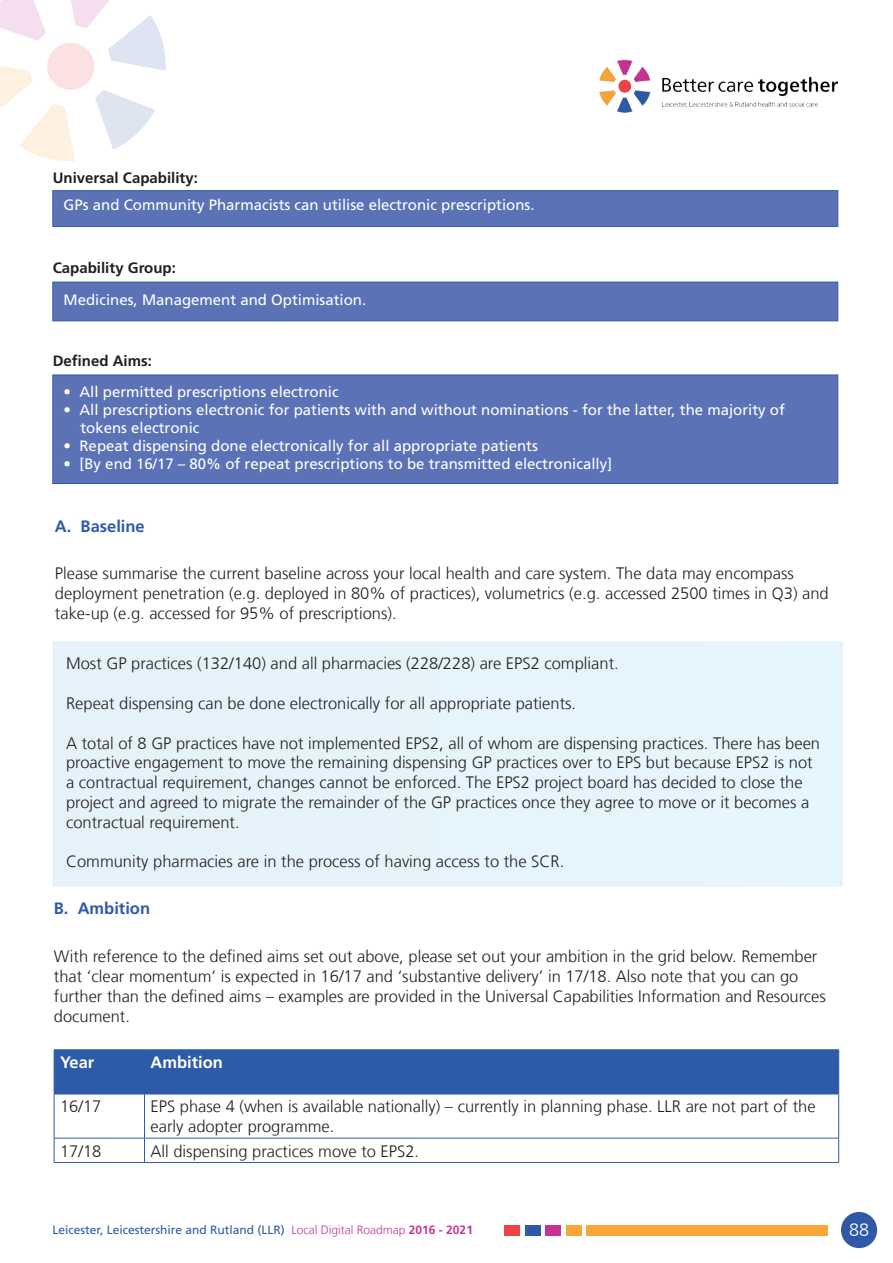
<style>
.page{position:relative;width:893px;height:1263px;background:#fff}
.page>*{position:absolute;margin:0;border:0;box-sizing:border-box;transform-origin:0 0}
.t1{font:300 18px "Frutiger LT Com";color:#fff}
.t2{font:300 16.5px/19.8px "Frutiger LT Com";color:#231f20}
.t3{font:700 16.5px "Frutiger LT Com";color:#2f59a8}
.t4{font:700 16.5px "Frutiger LT Com";color:#fff}
.t5{font:15px/18px "Frutiger LT Com";color:#fff}
.t6{font:700 15px "Frutiger LT Com";color:#231f20}
.t7{font:12px "Frutiger LT Com";color:#2f59a8}
.s1{font-weight:300;color:#c53494}
.s2{font-weight:700;color:#c53494}
</style>
<div class="page">
<div style="left:841px;top:1212px;width:36px;height:36px;background:#2f59a8;border-radius:50%"></div>
<div style="left:505px;top:1225px;width:15px;height:10px;background:#ee4248"></div>
<div style="left:525px;top:1225px;width:16px;height:11px;background:#2f59a8"></div>
<div style="left:545px;top:1225px;width:16px;height:11px;background:#c53494"></div>
<div style="left:566px;top:1225px;width:16px;height:11px;background:#faa636"></div>
<svg style="left:0;top:0;width:166px;height:161px"></svg>
<div style="left:586px;top:1225px;width:242px;height:11px;background:#faa636"></div>
<img style="left:600px;top:59px;width:238px;height:54px">
<div style="left:53px;top:190px;width:785px;height:37px;background:#5b72b7;border:1px solid #2d5ba9"></div>
<div style="left:53px;top:282px;width:785px;height:39px;background:#5b72b7;border:1px solid #2d5ba9"></div>
<div style="left:53px;top:375px;width:785px;height:109px;background:#5b72b7;border:1px solid #2d5ba9"></div>
<div style="left:54px;top:642px;width:788px;height:244px;background:#e6f4fb"></div>
<div style="left:55px;top:1050px;width:783px;height:44px;background:#2d5ba9"></div>
<hr style="left:54px;top:1049px;width:90px;height:1px;background:#2d5ba9">
<hr style="left:54px;top:1050px;width:1px;height:44px;background:#2d5ba9">
<hr style="left:144px;top:1049px;width:695px;height:1px;background:#2d5ba9">
<hr style="left:144px;top:1050px;width:1px;height:44px;background:#2d5ba9">
<hr style="left:838px;top:1050px;width:1px;height:44px;background:#2d5ba9">
<hr style="left:54px;top:1094px;width:90px;height:1px;background:#2d5ba9">
<hr style="left:54px;top:1094px;width:1px;height:44px;background:#2d5ba9">
<hr style="left:144px;top:1094px;width:695px;height:1px;background:#2d5ba9">
<hr style="left:144px;top:1094px;width:1px;height:44px;background:#2d5ba9">
<hr style="left:838px;top:1094px;width:1px;height:44px;background:#2d5ba9">
<hr style="left:54px;top:1138px;width:90px;height:1px;background:#2d5ba9">
<svg style="left:54px;top:1138px;width:1px;height:24px"></svg>
<hr style="left:144px;top:1138px;width:695px;height:1px;background:#2d5ba9">
<svg style="left:144px;top:1138px;width:1px;height:24px"></svg>
<svg style="left:838px;top:1138px;width:1px;height:24px"></svg>
<hr style="left:54px;top:1162px;width:90px;height:1px;background:#2d5ba9">
<hr style="left:144px;top:1162px;width:695px;height:1px;background:#2d5ba9">
<p class="t6" style="left:53px;top:169px;width:147px">Universal Capability:</p>
<p class="t5" style="left:64px;top:196px;width:472px">GPs and Community Pharmacists can utilise electronic prescriptions.</p>
<p class="t6" style="left:53px;top:259px;width:125px">Capability Group:</p>
<p class="t5" style="left:64px;top:291px;width:304px">Medicines, Management and Optimisation.</p>
<p class="t6" style="left:53px;top:352px;width:101px">Defined Aims:</p>
<p class="t5" style="left:64px;top:383px;width:277px">• All permitted prescriptions electronic</p>
<p class="t5" style="left:80px;top:401px;width:706px;text-indent:-17px">• All prescriptions electronic for patients with and without nominations - for the latter, the majority of tokens electronic</p>
<p class="t5" style="left:64px;top:437px;width:476px">• Repeat dispensing done electronically for all appropriate patients</p>
<p class="t5" style="left:64px;top:455px;width:550px">• [By end 16/17 – 80% of repeat prescriptions to be transmitted electronically]</p>
<p class="t3" style="left:55px;top:516px;width:91px">A. Baseline</p>
<p class="t2" style="left:55px;top:564px;width:775px">Please summarise the current baseline across your local health and care system. The data may encompass deployment penetration (e.g. deployed in 80% of practices), volumetrics (e.g. accessed 2500 times in Q3) and take-up (e.g. accessed for 95% of prescriptions).</p>
<p class="t2" style="left:66px;top:654px;width:554px">Most GP practices (132/140) and all pharmacies (228/228) are EPS2 compliant.</p>
<p class="t2" style="left:66px;top:693px;width:512px">Repeat dispensing can be done electronically for all appropriate patients.</p>
<p class="t2" style="left:66px;top:733px;width:755px">A total of 8 GP practices have not implemented EPS2, all of whom are dispensing practices. There has been proactive engagement to move the remaining dispensing GP practices over to EPS but because EPS2 is not a contractual requirement, changes cannot be enforced. The EPS2 project board has decided to close the project and agreed to migrate the remainder of the GP practices once they agree to move or it becomes a contractual requirement.</p>
<p class="t2" style="left:66px;top:852px;width:500px">Community pharmacies are in the process of having access to the SCR.</p>
<p class="t3" style="left:54px;top:899px;width:98px">B. Ambition</p>
<p class="t2" style="left:54px;top:947px;width:773px">With reference to the defined aims set out above, please set out your ambition in the grid below. Remember that ‘clear momentum’ is expected in 16/17 and ‘substantive delivery’ in 17/18. Also note that you can go further than the defined aims – examples are provided in the Universal Capabilities Information and Resources document.</p>
<p class="t4" style="left:60px;top:1053px;width:36px">Year</p>
<p class="t4" style="left:150px;top:1053px;width:74px">Ambition</p>
<p class="t2" style="left:60px;top:1097px;width:43px">16/17</p>
<p class="t2" style="left:150px;top:1097px;width:667px">EPS phase 4 (when is available nationally) – currently in planning phase. LLR are not part of the early adopter programme.</p>
<p class="t2" style="left:60px;top:1141px;width:43px">17/18</p>
<p class="t2" style="left:150px;top:1141px;width:270px">All dispensing practices move to EPS2.</p>
<p class="t7" style="left:53px;top:1223px;width:422px">Leicester, Leicestershire and Rutland (LLR) <span class="s1">Local Digital Roadmap</span> <span class="s2">2016 - 2021</span></p>
<p class="t1" style="left:849px;top:1219px;width:22px">88</p>
</div>
